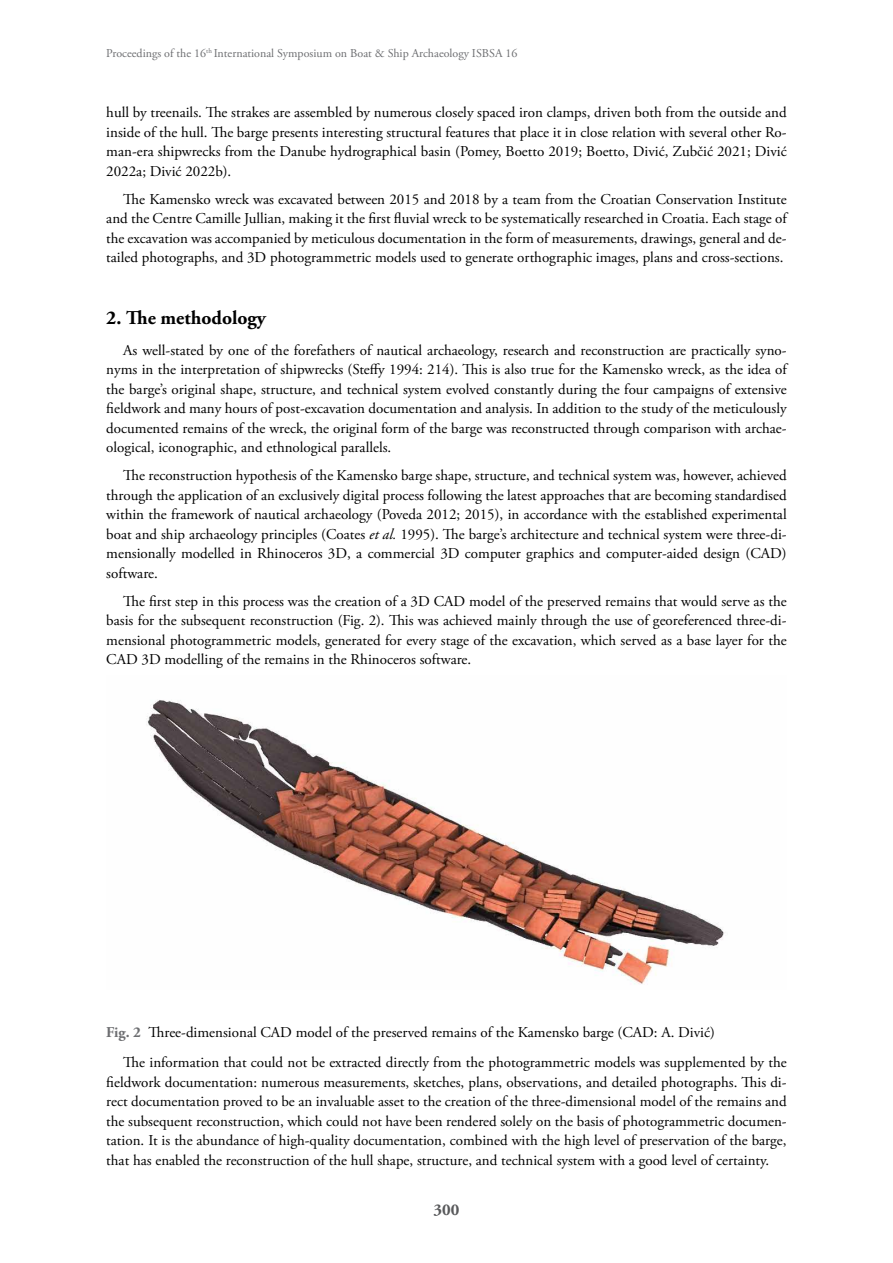
<style>
.page{position:relative;width:893px;height:1263px;background:#fff}
.page>*{position:absolute;margin:0;border:0;box-sizing:border-box;transform-origin:0 0}
.t1{font:700 19.5px "Adobe Garamond Pro";color:#000}
.t2{font:700 16.5px "Adobe Garamond Pro";color:#58595b}
.t3{font:15px/19.5px "Adobe Garamond Pro";color:#000;text-align:justify}
.t4{font:12px "Adobe Garamond Pro";color:#6d6e71}
.s1{font-style:italic}
.s2{font-weight:700;color:#6d6e71}
</style>
<div class="page">
<img style="left:147px;top:700px;width:577px;height:284px">
<p class="t4" style="left:106px;top:46px;width:413px">Proceedings of the 16<sup>th</sup> International Symposium on Boat &amp; Ship Archaeology ISBSA 16</p>
<p class="t3" style="left:106px;top:103px;width:682px">hull by treenails. The strakes are assembled by numerous closely spaced iron clamps, driven both from the outside and inside of the hull. The barge presents interesting structural features that place it in close relation with several other Ro&shy;man-era shipwrecks from the Danube hydrographical basin (Pomey, Boetto 2019; Boetto, Divić, Zubčić 2021; Divić 2022a; Divić 2022b).</p>
<p class="t3" style="left:106px;top:190px;width:682px;text-indent:17px">The Kamensko wreck was excavated between 2015 and 2018 by a team from the Croatian Conservation Institute and the Centre Camille Jullian, making it the first fluvial wreck to be systematically researched in Croatia. Each stage of the excavation was accompanied by meticulous documentation in the form of measurements, drawings, general and de&shy;tailed photographs, and 3D photogrammetric models used to generate orthographic images, plans and cross-sections.</p>
<h1 class="t1" style="left:106px;top:307px;width:161px">2. The methodology</h1>
<p class="t3" style="left:106px;top:341px;width:682px;text-indent:17px">As well-stated by one of the forefathers of nautical archaeology, research and reconstruction are practically syno&shy;nyms in the interpretation of shipwrecks (Steffy 1994: 214). This is also true for the Kamensko wreck, as the idea of the barge’s original shape, structure, and technical system evolved constantly during the four campaigns of extensive fieldwork and many hours of post-excavation documentation and analysis. In addition to the study of the meticulously documented remains of the wreck, the original form of the barge was reconstructed through comparison with archae&shy;ological, iconographic, and ethnological parallels.</p>
<p class="t3" style="left:106px;top:466px;width:682px;text-indent:17px">The reconstruction hypothesis of the Kamensko barge shape, structure, and technical system was, however, achieved through the application of an exclusively digital process following the latest approaches that are becoming standardised within the framework of nautical archaeology (Poveda 2012; 2015), in accordance with the established experimental boat and ship archaeology principles (Coates <span class="s1">et al.</span> 1995). The barge’s architecture and technical system were three-di&shy;mensionally modelled in Rhinoceros 3D, a commercial 3D computer graphics and computer-aided design (CAD) software.</p>
<p class="t3" style="left:106px;top:592px;width:682px;text-indent:17px">The first step in this process was the creation of a 3D CAD model of the preserved remains that would serve as the basis for the subsequent reconstruction (Fig. 2). This was achieved mainly through the use of georeferenced three-di&shy;mensional photogrammetric models, generated for every stage of the excavation, which served as a base layer for the CAD 3D modelling of the remains in the Rhinoceros software.</p>
<p class="t3" style="left:123px;top:1018px;width:665px;line-height:30.2px;text-indent:-17px"><span class="s2">Fig. 2</span> Three-dimensional CAD model of the preserved remains of the Kamensko barge (CAD: A. Divić)<br>The information that could not be extracted directly from the photogrammetric models was supplemented by the</p>
<p class="t3" style="left:106px;top:1073px;width:682px">fieldwork documentation: numerous measurements, sketches, plans, observations, and detailed photographs. This di&shy;rect documentation proved to be an invaluable asset to the creation of the three-dimensional model of the remains and the subsequent reconstruction, which could not have been rendered solely on the basis of photogrammetric documen&shy;tation. It is the abundance of high-quality documentation, combined with the high level of preservation of the barge, that has enabled the reconstruction of the hull shape, structure, and technical system with a good level of certainty.</p>
<p class="t2" style="left:434px;top:1200px;width:27px">300</p>
</div>
